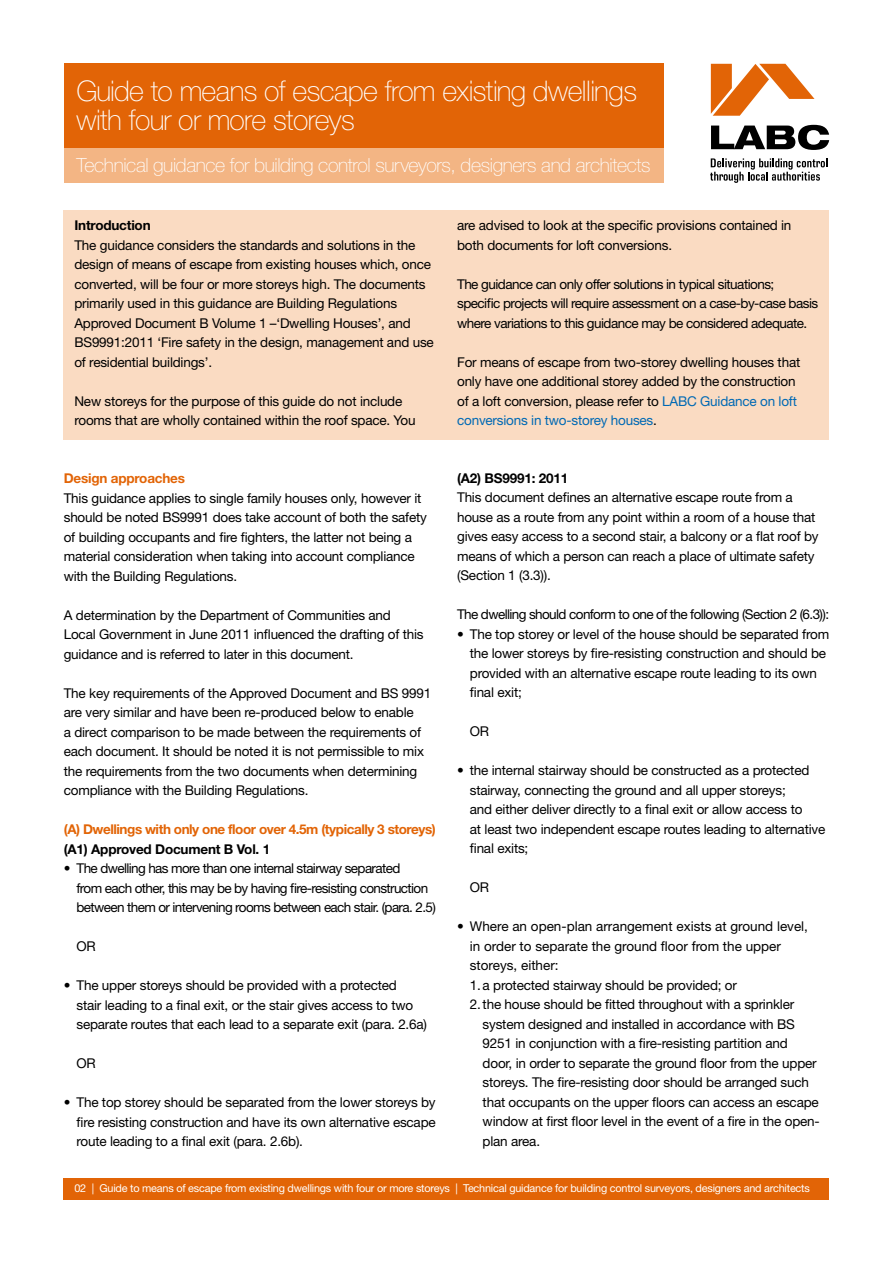
<style>
.page{position:relative;width:893px;height:1263px;background:#fff}
.page>*{position:absolute;margin:0;border:0;box-sizing:border-box;transform-origin:0 0}
.t1{font:100 28.5px/28.5px "Helvetica Neue LT Std";letter-spacing:-.02em;color:#fff}
.t2{font:100 19.5px "Helvetica Neue LT Std";letter-spacing:-.02em;color:#fff}
.t3{font:13.5px/19.5px "Helvetica Neue LT Std";letter-spacing:-.015em;color:#000}
.t4{font:13.5px/19.5px "Helvetica Neue LT Std";letter-spacing:-.045em;color:#000}
.t5{font:13.5px/19.5px "Helvetica Neue LT Std";letter-spacing:-.04em;color:#000}
.t6{font:700 13.5px "Helvetica Neue LT Std";letter-spacing:-.03em;color:#e26406}
.t7{font:700 13.5px "Helvetica Neue LT Std";letter-spacing:-.015em;color:#000}
.t8{font:10.8px "Helvetica Neue LT Std";letter-spacing:-.02em;color:#fff}
.s1{font-weight:700}
.s2{color:#0069b4}
</style>
<div class="page">
<div style="left:64px;top:1178px;width:765px;height:21px;background:#e26406"></div>
<div style="left:64px;top:210px;width:765px;height:230px;background:#fadbc2"></div>
<svg style="left:711px;top:125px;width:118px;height:25px"></svg>
<svg style="left:711px;top:64px;width:103px;height:52px"></svg>
<svg style="left:710px;top:158px;width:117px;height:25px"></svg>
<div style="left:64px;top:64px;width:599px;height:85px;background:#e26406"></div>
<div style="left:64px;top:149px;width:599px;height:34px;background:#f3b584"></div>
<h1 class="t1" style="left:77px;top:77px;width:562px">Guide to means of escape from existing dwellings with four or more storeys</h1>
<h2 class="t2" style="left:77px;top:154px;width:576px">Technical guidance for building control surveyors, designers and architects</h2>
<p class="t7" style="left:74px;top:217px;width:78px">Introduction</p>
<p class="t3" style="left:74px;top:235px;width:361px">The guidance considers the standards and solutions in the design of means of escape from existing houses which, once converted, will be four or more storeys high. The documents primarily used in this guidance are Building Regulations Approved Document B Volume 1 –‘Dwelling Houses’, and BS9991:2011 ‘Fire safety in the design, management and use of residential buildings’.</p>
<p class="t3" style="left:74px;top:391px;width:343px">New storeys for the purpose of this guide do not include rooms that are wholly contained within the roof space. You</p>
<p class="t6" style="left:64px;top:470px;width:123px">Design approaches</p>
<p class="t3" style="left:64px;top:488px;width:365px">This guidance applies to single family houses only, however it should be noted BS9991 does take account of both the safety of building occupants and fire fighters, the latter not being a material consideration when taking into account compliance with the Building Regulations.</p>
<p class="t3" style="left:64px;top:605px;width:361px">A determination by the Department of Communities and<br>Local Government in June 2011 influenced the drafting of this guidance and is referred to later in this document.</p>
<p class="t3" style="left:64px;top:683px;width:369px">The key requirements of the Approved Document and BS 9991 are very similar and have been re-produced below to enable<br>a direct comparison to be made between the requirements of each document. It should be noted it is not permissible to mix the requirements from the two documents when determining compliance with the Building Regulations.</p>
<p class="t6" style="left:64px;top:821px;width:374px">(A) Dwellings with only one floor over 4.5m (typically 3 storeys)</p>
<p class="t7" style="left:64px;top:840px;width:208px">(A1) Approved Document B Vol. 1</p>
<p class="t4" style="left:77px;top:858px;width:361px;text-indent:-13px"><span class="s1">•</span> The dwelling has more than one internal stairway separated<br>from each other, this may be by having fire-resisting construction between them or intervening rooms between each stair. (para. 2.5)</p>
<p class="t3" style="left:77px;top:936px;width:21px">OR</p>
<p class="t3" style="left:77px;top:975px;width:352px;text-indent:-13px">• The upper storeys should be provided with a protected<br>stair leading to a final exit, or the stair gives access to two separate routes that each lead to a separate exit (para. 2.6a)</p>
<p class="t3" style="left:77px;top:1053px;width:21px">OR</p>
<p class="t3" style="left:77px;top:1092px;width:361px;text-align:justify;text-indent:-13px">• The top storey should be separated from the lower storeys by fire resisting construction and have its own alternative escape route leading to a final exit (para. 2.6b).</p>
<p class="t3" style="left:457px;top:216px;width:336px">are advised to look at the specific provisions contained in both documents for loft conversions.</p>
<p class="t5" style="left:457px;top:274px;width:363px">The guidance can only offer solutions in typical situations; specific projects will require assessment on a case-by-case basis where variations to this guidance may be considered adequate.</p>
<p class="t3" style="left:457px;top:352px;width:345px">For means of escape from two-storey dwelling houses that only have one additional storey added by the construction of a loft conversion, please refer to <span class="s2">LABC Guidance on loft conversions in two-storey houses</span>.</p>
<p class="t7" style="left:457px;top:470px;width:113px">(A2) BS9991: 2011</p>
<p class="t3" style="left:457px;top:488px;width:363px">This document defines an alternative escape route from a house as a route from any point within a room of a house that gives easy access to a second stair, a balcony or a flat roof by means of which a person can reach a place of ultimate safety (Section 1 (3.3)).</p>
<p class="t4" style="left:457px;top:605px;width:374px">The dwelling should conform to one of the following (Section 2 (6.3)):</p>
<p class="t3" style="left:470px;top:624px;width:361px;text-indent:-13px">• The top storey or level of the house should be separated from the lower storeys by fire-resisting construction and should be provided with an alternative escape route leading to its own final exit;</p>
<p class="t3" style="left:470px;top:722px;width:21px">OR</p>
<p class="t3" style="left:470px;top:761px;width:357px;text-indent:-13px">• the internal stairway should be constructed as a protected stairway, connecting the ground and all upper storeys;<br>and either deliver directly to a final exit or allow access to<br>at least two independent escape routes leading to alternative final exits;</p>
<p class="t3" style="left:470px;top:878px;width:21px">OR</p>
<p class="t3" style="left:470px;top:917px;width:340px;text-indent:-13px">• Where an open-plan arrangement exists at ground level, in order to separate the ground floor from the upper storeys, either:<br>1.a protected stairway should be provided; or<br>2.the house should be fitted throughout with a sprinkler</p>
<p class="t3" style="left:483px;top:1014px;width:339px">system designed and installed in accordance with BS 9251 in conjunction with a fire-resisting partition and door, in order to separate the ground floor from the upper storeys. The fire-resisting door should be arranged such that occupants on the upper floors can access an escape window at first floor level in the event of a fire in the open&shy;plan area.</p>
<p class="t8" style="left:74px;top:1182px;width:737px">02 | Guide to means of escape from existing dwellings with four or more storeys | Technical guidance for building control surveyors, designers and architects</p>
</div>
